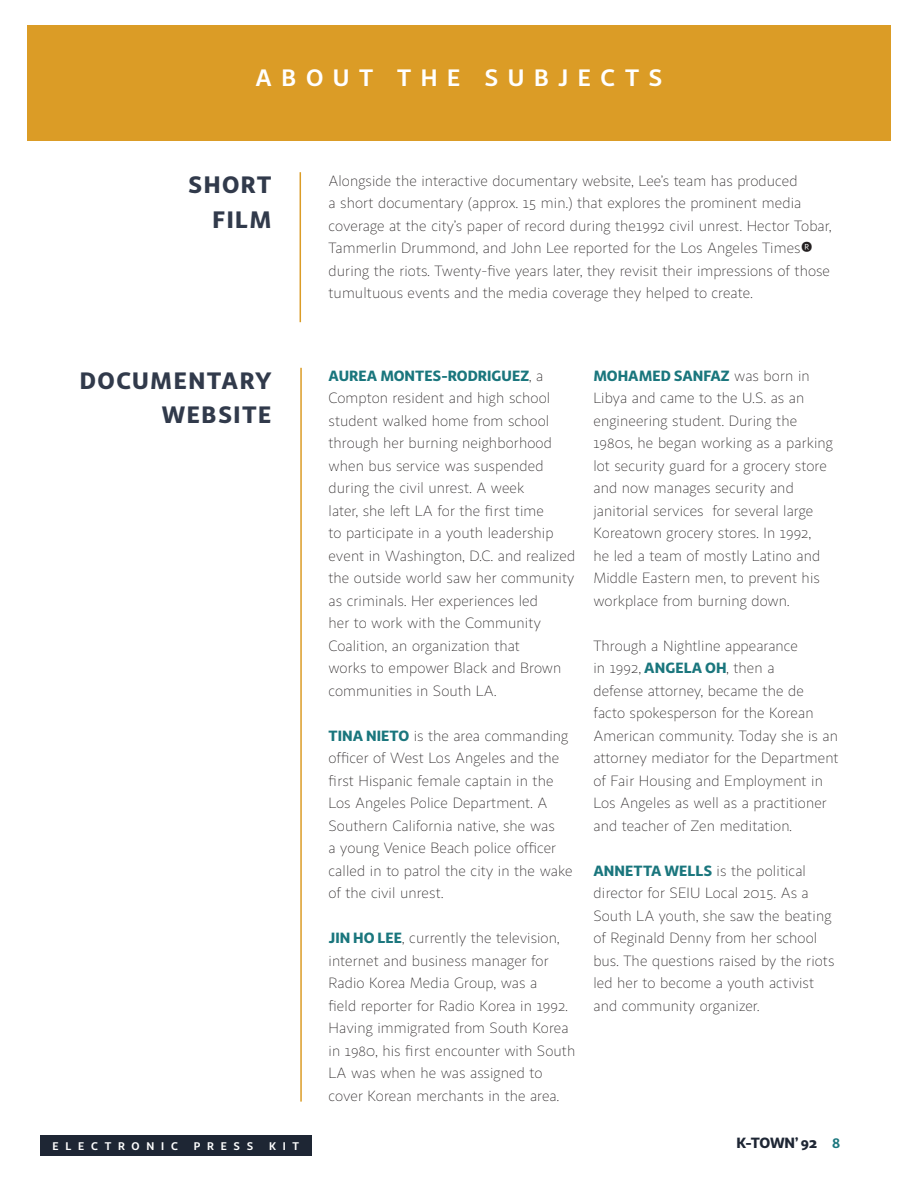
<style>
.page{position:relative;width:918px;height:1188px;background:#fff}
.page>*{position:absolute;margin:0;border:0;box-sizing:border-box;transform-origin:0 0}
.Header_TWO{font:900 24px "Sana Sans";letter-spacing:.06em;color:#313a4b}
.Side_Header{font:700 24px "Sana Sans";letter-spacing:.4em;color:#fff}
.Body_Text{font:300 15px/22.5px "Sana Sans";color:#231f20}
.t1{font:900 15px "Sana Sans";letter-spacing:-.025em;color:#1e2634}
.t2{font:700 11.25px "Sana Sans";letter-spacing:.6em;color:#fff}
.s1{font-weight:400;font-size:18px}
.s2{font-weight:900;color:#1a767d}
.s3{font-weight:700;color:#1a767d}
</style>
<div class="page">
<div style="left:41px;top:1135px;width:271px;height:21px;background:#1e2634"></div>
<div style="left:27px;top:26px;width:864px;height:115px;background:#db9c26"></div>
<hr style="left:300px;top:172px;width:1px;height:150px;background:#db9c26">
<hr style="left:300px;top:368px;width:2px;height:734px;background:#db9c26">
<p class="Side_Header" style="left:256px;top:63px;width:408px">ABOUT THE SUBJECTS</p>
<p class="Header_TWO" style="left:188px;top:169px;width:85px">SHORT</p>
<p class="Header_TWO" style="left:212px;top:204px;width:61px">FILM</p>
<p class="Header_TWO" style="left:80px;top:365px;width:193px">DOCUMENTARY</p>
<p class="Header_TWO" style="left:162px;top:399px;width:111px">WEBSITE</p>
<p class="Body_Text" style="left:328px;top:169px;width:504px">Alongside the interactive documentary website, Lee’s team has produced<br>a short documentary (approx. 15 min.) that explores the prominent media coverage at the city’s paper of record during the1992 civil unrest. Hector Tobar, Tammerlin Drummond, and John Lee reported for the Los Angeles Times<span class="s1">® </span>during the riots. Twenty-five years later, they revisit their impressions of those tumultuous events and the media coverage they helped to create.</p>
<p class="Body_Text" style="left:328px;top:365px;width:248px"><span class="s2">AUREA MONTES-RODRIGUEZ</span>, a<br>Compton resident and high school student walked home from school through her burning neighborhood when bus service was suspended during the civil unrest. A week<br>later, she left LA for the first time<br>to participate in a youth leadership event in Washington, D.C. and realized the outside world saw her community as criminals. Her experiences led<br>her to work with the Community<br>Coalition, an organization that<br>works to empower Black and Brown communities in South LA.</p>
<p class="Body_Text" style="left:328px;top:725px;width:246px"><span class="s2">TINA NIETO</span> is the area commanding officer of West Los Angeles and the first Hispanic female captain in the Los Angeles Police Department. A Southern California native, she was<br>a young Venice Beach police officer called in to patrol the city in the wake of the civil unrest.</p>
<p class="Body_Text" style="left:328px;top:927px;width:248px"><span class="s2">JIN HO LEE</span>, currently the television, internet and business manager for Radio Korea Media Group, was a<br>field reporter for Radio Korea in 1992.<br>Having immigrated from South Korea in 1980, his first encounter with South LA was when he was assigned to cover Korean merchants in the area.</p>
<p class="Body_Text" style="left:593px;top:365px;width:241px"><span class="s2">MOHAMED SANFAZ</span> was born in<br>Libya and came to the U.S. as an engineering student. During the<br>1980s, he began working as a parking lot security guard for a grocery store and now manages security and janitorial services for several large<br>Koreatown grocery stores. In 1992,<br>he led a team of mostly Latino and<br>Middle Eastern men, to prevent his workplace from burning down.</p>
<p class="Body_Text" style="left:593px;top:635px;width:247px">Through a Nightline appearance<br>in 1992, <span class="s2">ANGELA OH</span>, then a<br>defense attorney, became the de facto spokesperson for the Korean<br>American community. Today she is an attorney mediator for the Department of Fair Housing and Employment in<br>Los Angeles as well as a practitioner and teacher of Zen meditation.</p>
<p class="Body_Text" style="left:593px;top:860px;width:243px"><span class="s2">ANNETTA WELLS</span> is the political director for SEIU Local 2015. As a<br>South LA youth, she saw the beating of Reginald Denny from her school bus. The questions raised by the riots led her to become a youth activist and community organizer.</p>
<p class="t2" style="left:52px;top:1139px;width:127px">ELECTRONIC</p>
<p class="t2" style="left:194px;top:1139px;width:61px">PRESS</p>
<p class="t2" style="left:269px;top:1139px;width:32px">KIT</p>
<p class="t1" style="left:737px;top:1133px;width:105px">K-TOWN’ 92 <span class="s3">8</span></p>
</div>
